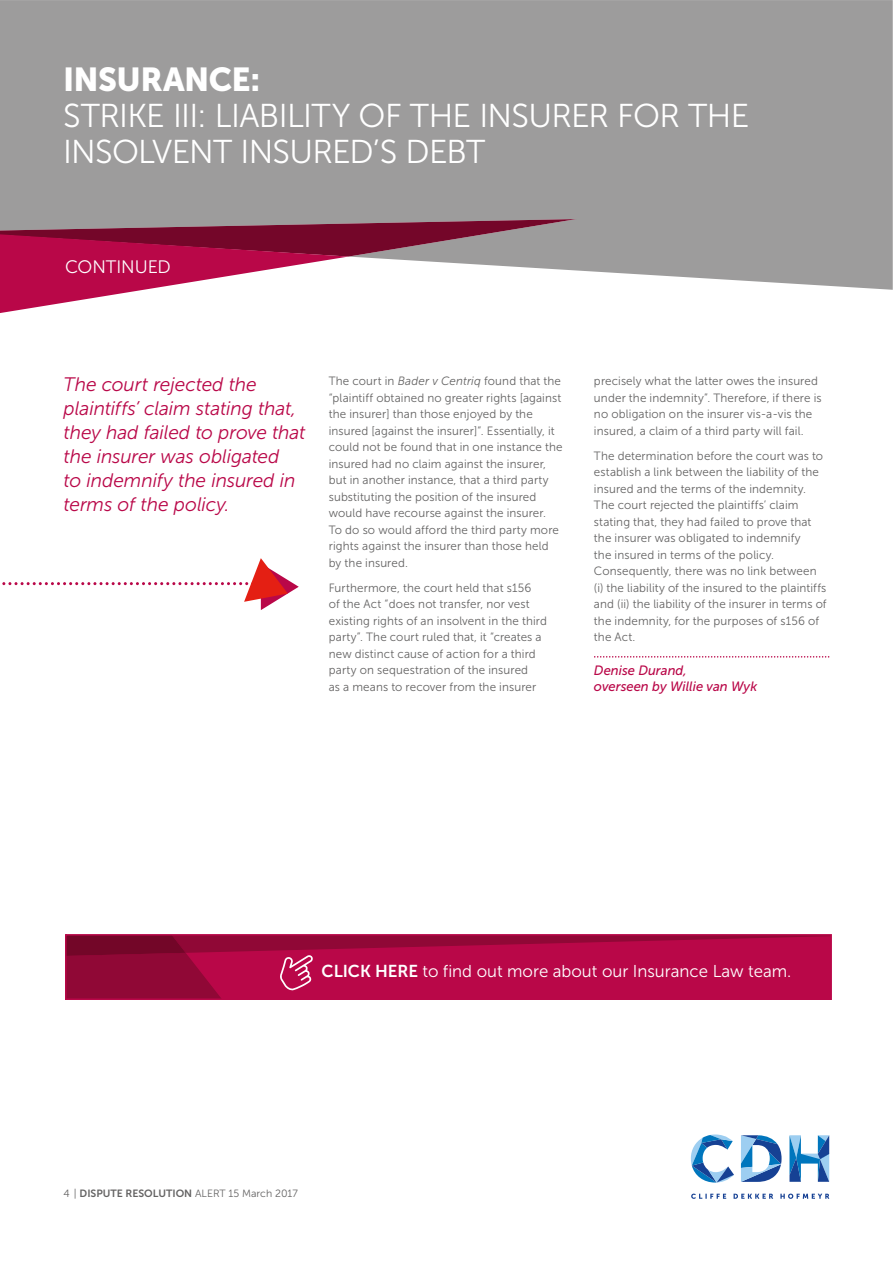
<style>
.page{position:relative;width:893px;height:1263px;background:#fff}
.page>*{position:absolute;margin:0;border:0;box-sizing:border-box;transform-origin:0 0}
.t1{font:33px/36px "Museo Sans 300";letter-spacing:-.02em;color:#fff}
.t2{font:33px "Museo Sans 900";letter-spacing:-.02em;color:#fff}
.t3{font:italic 19.5px/24px "Museo Sans 300";letter-spacing:-.005em;color:#b90748}
.t4{font:18px "Museo Sans 300";letter-spacing:-.005em;color:#fff}
.t5{font:17.1px "Museo Sans 300";color:#fff}
.t6{font:italic 13.5px/16.2px "Museo Sans 500";color:#b90748}
.t7{font:12px/16.5px "Museo Sans 300";letter-spacing:.01em;color:#646363}
.t8{font:10.5px "Museo Sans 300";color:#646363}
.s1{font-style:italic}
.s2{font-family:"Museo Sans 700"}
</style>
<div class="page">
<svg style="left:594px;top:656px;width:235px;height:2px"></svg>
<div style="left:0;top:0;width:892px;height:290px;background:#9d9c9c"></div>
<svg style="left:0;top:217px;width:576px;height:96px"></svg>
<svg style="left:691px;top:1194px;width:138px;height:5px"></svg>
<svg style="left:789px;top:1135px;width:40px;height:47px"></svg>
<svg style="left:691px;top:1135px;width:43px;height:48px"></svg>
<svg style="left:741px;top:1135px;width:40px;height:47px"></svg>
<svg style="left:2px;top:558px;width:297px;height:52px"></svg>
<svg style="left:65px;top:934px;width:766px;height:66px;background:#ba104e"></svg>
<svg style="left:66px;top:935px;width:765px;height:64px;background:#ac0843"></svg>
<h1 class="t2" style="left:63px;top:68px;width:199px">INSURANCE:</h1>
<h1 class="t1" style="left:63px;top:101px;width:687px">STRIKE III: LIABILITY OF THE INSURER FOR THE<br>INSOLVENT INSURED’S DEBT</h1>
<h3 class="t4" style="left:65px;top:260px;width:107px">CONTINUED</h3>
<h2 class="t3" style="left:64px;top:374px;width:243px">The court rejected the plaintiffs’ claim stating that, they had failed to prove that the insurer was obligated<br>to indemnify the insured in terms of the policy.</h2>
<p class="t7" style="left:329px;top:374px;width:235px">The court in <span class="s1">Bader v Centriq</span> found that the “plaintiff obtained no greater rights [against the insurer] than those enjoyed by the insured [against the insurer]”. Essentially, it could not be found that in one instance the insured had no claim against the insurer, but in another instance, that a third party substituting the position of the insured would have recourse against the insurer.<br>To do so would afford the third party more rights against the insurer than those held by the insured.</p>
<p class="t7" style="left:329px;top:581px;width:219px">Furthermore, the court held that s156<br>of the Act “does not transfer, nor vest existing rights of an insolvent in the third party”. The court ruled that, it “creates a new distinct cause of action for a third party on sequestration of the insured<br>as a means to recover from the insurer</p>
<p class="t7" style="left:594px;top:374px;width:229px">precisely what the latter owes the insured under the indemnity”. Therefore, if there is no obligation on the insurer vis-a-vis the insured, a claim of a third party will fail.</p>
<p class="t7" style="left:594px;top:449px;width:234px">The determination before the court was to establish a link between the liability of the insured and the terms of the indemnity.<br>The court rejected the plaintiffs’ claim stating that, they had failed to prove that the insurer was obligated to indemnify<br>the insured in terms of the policy.<br>Consequently, there was no link between (i) the liability of the insured to the plaintiffs and (ii) the liability of the insurer in terms of the indemnity, for the purposes of s156 of the Act.</p>
<p class="t6" style="left:594px;top:663px;width:165px">Denise Durand,<br>overseen by Willie van Wyk</p>
<h3 class="t5" style="left:321px;top:964px;width:471px"><span class="s2">CLICK HERE</span> to find out more about our Insurance Law team.</h3>
<p class="t8" style="left:64px;top:1189px;width:236px">4 | <span class="s2">DISPUTE RESOLUTION</span> ALERT 15 March 2017</p>
</div>
